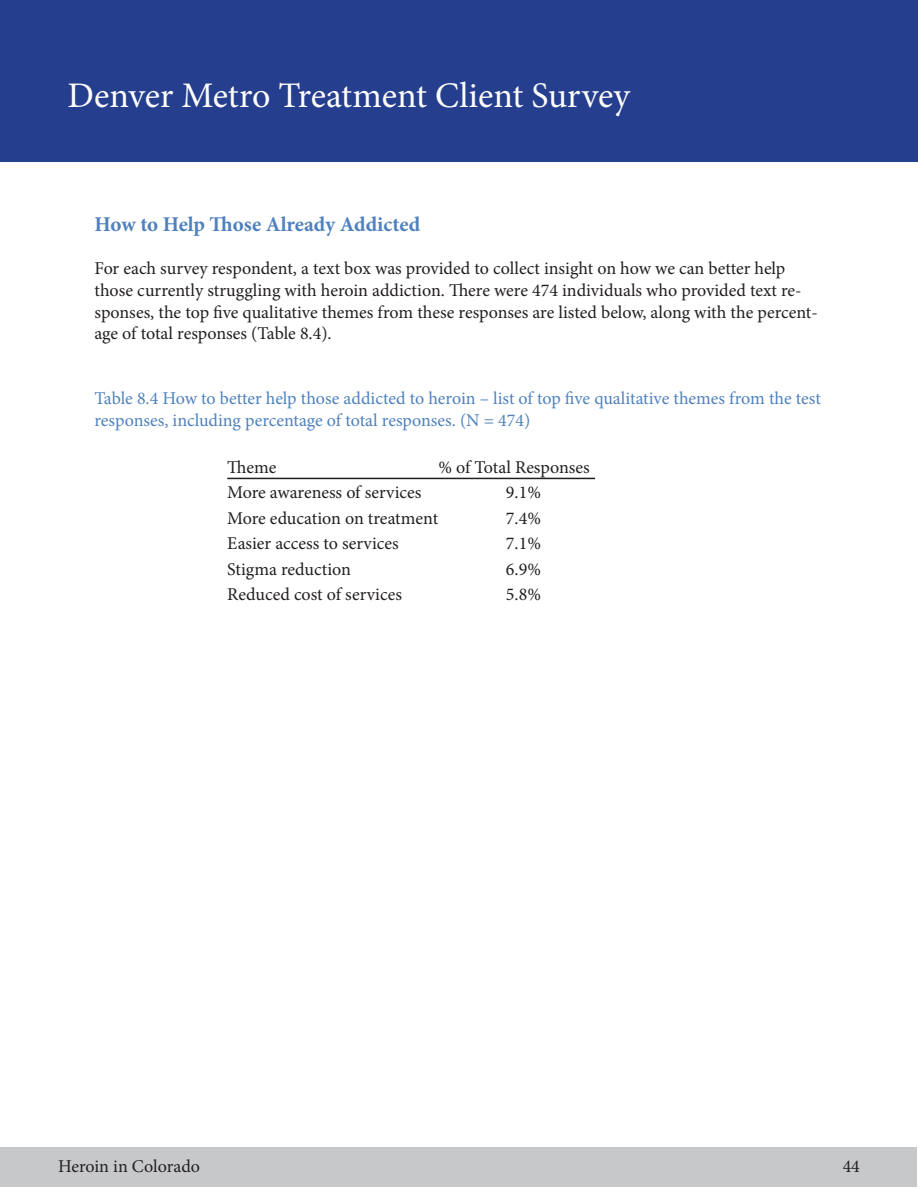
<style>
.page{position:relative;width:918px;height:1188px;background:#fff}
.page>*{position:absolute;margin:0;border:0;box-sizing:border-box;transform-origin:0 0}
.t1{font:36px "Minion Pro";color:#fff}
.t2{font:700 21px "Minion Pro";color:#4f81bd}
.t3{font:18px/21.6px "Minion Pro";color:#231f20}
.t4{font:18px/21.6px "Minion Pro";letter-spacing:-.005em;color:#4f81bd}
</style>
<div class="page">
<div style="left:0;top:1148px;width:917px;height:39px;background:#c7c8ca"></div>
<div style="left:0;top:0;width:918px;height:162px;background:#253f8e"></div>
<hr style="left:227px;top:478px;width:368px;height:1px;background:#231f20">
<p class="t1" style="left:68px;top:72px;width:564px">Denver Metro Treatment Client Survey</p>
<p class="t2" style="left:94px;top:210px;width:327px">How to Help Those Already Addicted</p>
<p class="t3" style="left:94px;top:258px;width:725px">For each survey respondent, a text box was provided to collect insight on how we can better help those currently struggling with heroin addiction. There were 474 individuals who provided text re&shy;sponses, the top five qualitative themes from these responses are listed below, along with the percent&shy;age of total responses (Table 8.4).</p>
<p class="t4" style="left:94px;top:388px;width:728px">Table 8.4 How to better help those addicted to heroin – list of top five qualitative themes from the test responses, including percentage of total responses. (N = 474)</p>
<p class="t3" style="left:227px;top:456px;width:51px">Theme</p>
<p class="t3" style="left:227px;top:482px;width:196px">More awareness of services</p>
<p class="t3" style="left:227px;top:507px;width:212px">More education on treatment</p>
<p class="t3" style="left:227px;top:533px;width:173px">Easier access to services</p>
<p class="t3" style="left:227px;top:558px;width:125px">Stigma reduction</p>
<p class="t3" style="left:227px;top:584px;width:176px">Reduced cost of services</p>
<p class="t3" style="left:438px;top:456px;width:153px">% of Total Responses</p>
<p class="t3" style="left:506px;top:482px;width:36px">9.1%</p>
<p class="t3" style="left:506px;top:507px;width:36px">7.4%</p>
<p class="t3" style="left:506px;top:533px;width:36px">7.1%</p>
<p class="t3" style="left:506px;top:558px;width:36px">6.9%</p>
<p class="t3" style="left:506px;top:584px;width:36px">5.8%</p>
<p class="t3" style="left:58px;top:1156px;width:143px">Heroin in Colorado</p>
<p class="t3" style="left:843px;top:1156px;width:19px">44</p>
</div>
